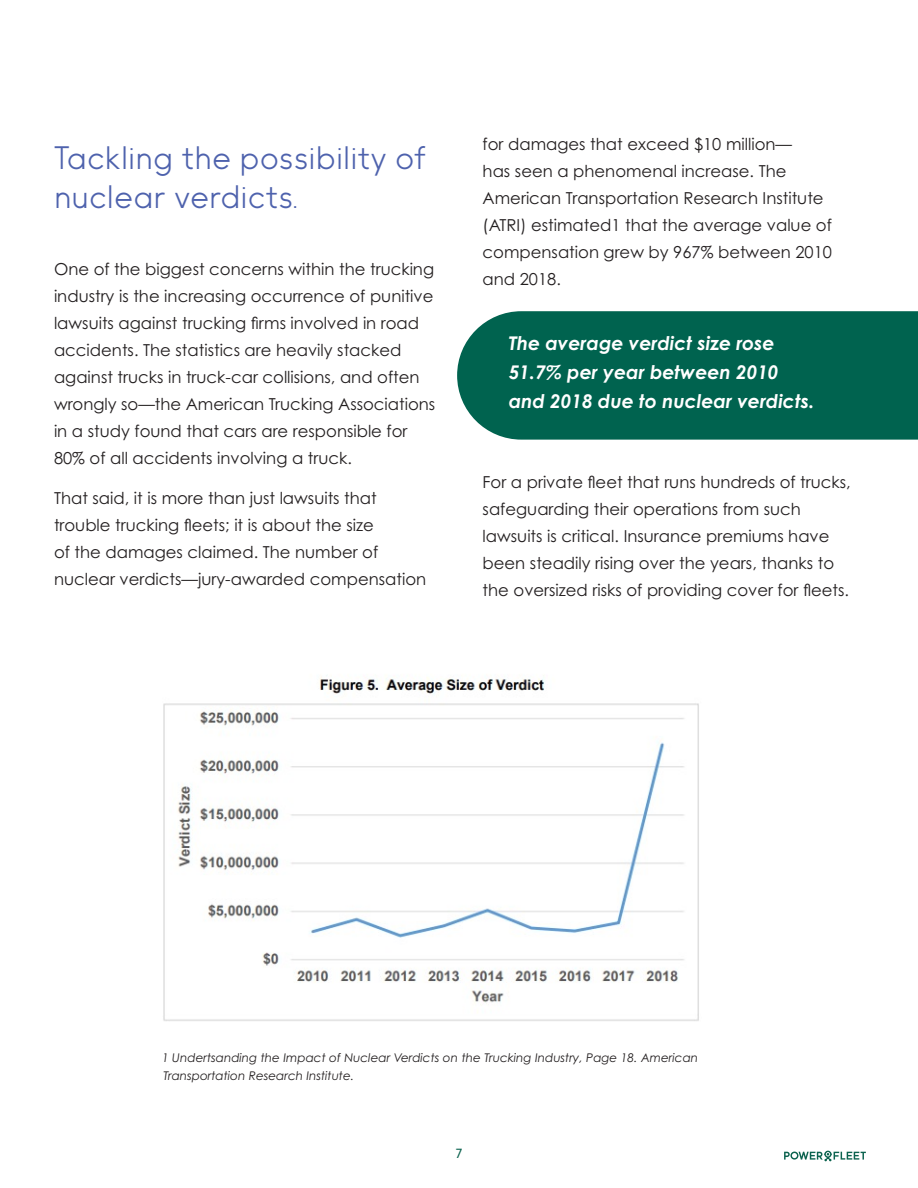
<style>
.page{position:relative;width:918px;height:1188px;background:#fff}
.page>*{position:absolute;margin:0;border:0;box-sizing:border-box;transform-origin:0 0}
.t1{font:300 33px/39.6px "II Vorkurs";color:#4e62ad}
.t2{font:italic 700 18.9px/29.2px "Century Gothic Pro";color:#fff}
.t3{font:16.5px/27px "Century Gothic Pro";color:#231f20}
.t4{font:500 13.5px "II Vorkurs";color:#0c634f}
.Body{font:italic 12px/18px "Century Gothic Pro";color:#231f20}
</style>
<div class="page">
<div style="left:457px;top:311px;width:461px;height:129px;background:#00634f"></div>
<img style="left:163px;top:675px;width:536px;height:346px">
<svg style="left:784px;top:1151px;width:82px;height:10px"></svg>
<p class="t1" style="left:54px;top:137px;width:374px">Tackling the possibility of nuclear verdicts.</p>
<p class="t3" style="left:54px;top:255px;width:383px">One of the biggest concerns within the trucking industry is the increasing occurrence of punitive lawsuits against trucking firms involved in road accidents. The statistics are heavily stacked against trucks in truck-car collisions, and often wrongly so—the American Trucking Associations in a study found that cars are responsible for 80% of all accidents involving a truck.</p>
<p class="t3" style="left:54px;top:485px;width:374px">That said, it is more than just lawsuits that trouble trucking fleets; it is about the size<br>of the damages claimed. The number of nuclear verdicts—jury-awarded compensation</p>
<p class="t3" style="left:483px;top:131px;width:351px">for damages that exceed $10 million—<br>has seen a phenomenal increase. The American Transportation Research Institute (ATRI) estimated1 that the average value of compensation grew by 967% between 2010 and 2018.</p>
<p class="t2" style="left:509px;top:328px;width:307px">The average verdict size rose<br>51.7% per year between 2010 and 2018 due to nuclear verdicts.</p>
<p class="t3" style="left:483px;top:468px;width:370px">For a private fleet that runs hundreds of trucks, safeguarding their operations from such lawsuits is critical. Insurance premiums have been steadily rising over the years, thanks to the oversized risks of providing cover for fleets.</p>
<p class="Body" style="left:162px;top:1049px;width:538px">1 Undertsanding the Impact of Nuclear Verdicts on the Trucking Industry, Page 18. American<br>Transportation Research Institute.</p>
<p class="t4" style="left:456px;top:1146px;width:8px">7</p>
</div>
